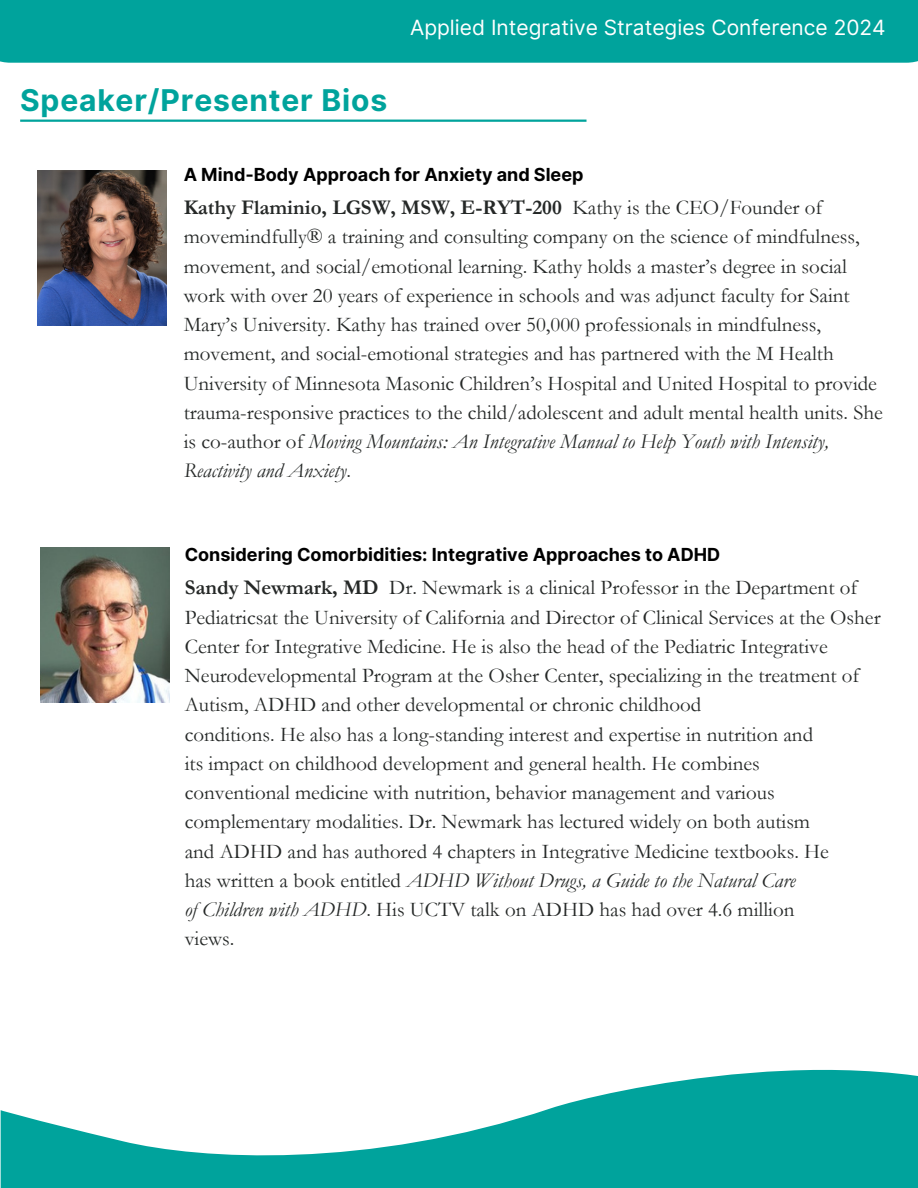
<style>
.page{position:relative;width:918px;height:1188px;background:#fff}
.page>*{position:absolute;margin:0;border:0;box-sizing:border-box;transform-origin:0 0}
.t1{font:700 30px "Inter";letter-spacing:.03em;color:#00a39c}
.t2{font:21px/29.2px "Garamond";color:#252827}
.t3{font:italic 21px "Garamond";color:#252827}
.t4{font:21px "Inter";color:#fff}
.t5{font:700 18px "Inter";color:#000}
.s1{font-weight:700}
.s2{font-style:italic}
.s3{font-style:normal}
</style>
<div class="page">
<div style="left:0;top:0;width:918px;height:63px;background:#00a39c"></div>
<hr style="left:20px;top:120px;width:567px;height:2px;background:#00a39c">
<svg style="left:1px;top:1069px;width:917px;height:119px;fill:#00a39c"></svg>
<img style="left:41px;top:547px;width:128px;height:156px">
<img style="left:38px;top:170px;width:129px;height:156px">
<p class="t1" style="left:20px;top:82px;width:369px">Speaker/Presenter Bios</p>
<p class="t4" style="left:410px;top:15px;width:477px">Applied Integrative Strategies Conference 2024</p>
<p class="t5" style="left:184px;top:163px;width:401px">A Mind-Body Approach for Anxiety and Sleep</p>
<p class="t2" style="left:184px;top:193px;width:701px"><span class="s1">Kathy Flaminio, LGSW, MSW, E-RYT-200</span> Kathy is the CEO/Founder of movemindfully® a training and consulting company on the science of mindfulness, movement, and social/emotional learning. Kathy holds a master’s degree in social work with over 20 years of experience in schools and was adjunct faculty for Saint Mary’s University. Kathy has trained over 50,000 professionals in mindfulness, movement, and social-emotional strategies and has partnered with the M Health University of Minnesota Masonic Children’s Hospital and United Hospital to provide trauma-responsive practices to the child/adolescent and adult mental health units. She is co-author of <span class="s2">Moving Mountains: An Integrative Manual to Help Youth with Intensity, Reactivity and Anxiety</span>.</p>
<p class="t5" style="left:185px;top:544px;width:537px">Considering Comorbidities: Integrative Approaches to ADHD</p>
<p class="t2" style="left:185px;top:574px;width:697px"><span class="s1">Sandy Newmark, MD</span> Dr. Newmark is a clinical Professor in the Department of Pediatricsat the University of California and Director of Clinical Services at the Osher Center for Integrative Medicine. He is also the head of the Pediatric Integrative Neurodevelopmental Program at the Osher Center, specializing in the treatment of Autism, ADHD and other developmental or chronic childhood</p>
<p class="t2" style="left:185px;top:720px;width:630px">conditions. He also has a long-standing interest and expertise in nutrition and</p>
<p class="t2" style="left:185px;top:749px;width:577px">its impact on childhood development and general health. He combines</p>
<p class="t2" style="left:185px;top:778px;width:591px">conventional medicine with nutrition, behavior management and various</p>
<p class="t2" style="left:185px;top:808px;width:627px">complementary modalities. Dr. Newmark has lectured widely on both autism</p>
<p class="t2" style="left:185px;top:837px;width:646px">and ADHD and has authored 4 chapters in Integrative Medicine textbooks. He</p>
<p class="t3" style="left:185px;top:869px;width:612px"><span class="s3">has written a book entitled</span> ADHD Without Drugs, a Guide to the Natural Care</p>
<p class="t2" style="left:185px;top:895px;width:611px"><span class="s2">of Children with ADHD</span>. His UCTV talk on ADHD has had over 4.6 million</p>
<p class="t2" style="left:185px;top:925px;width:51px">views.</p>
</div>
